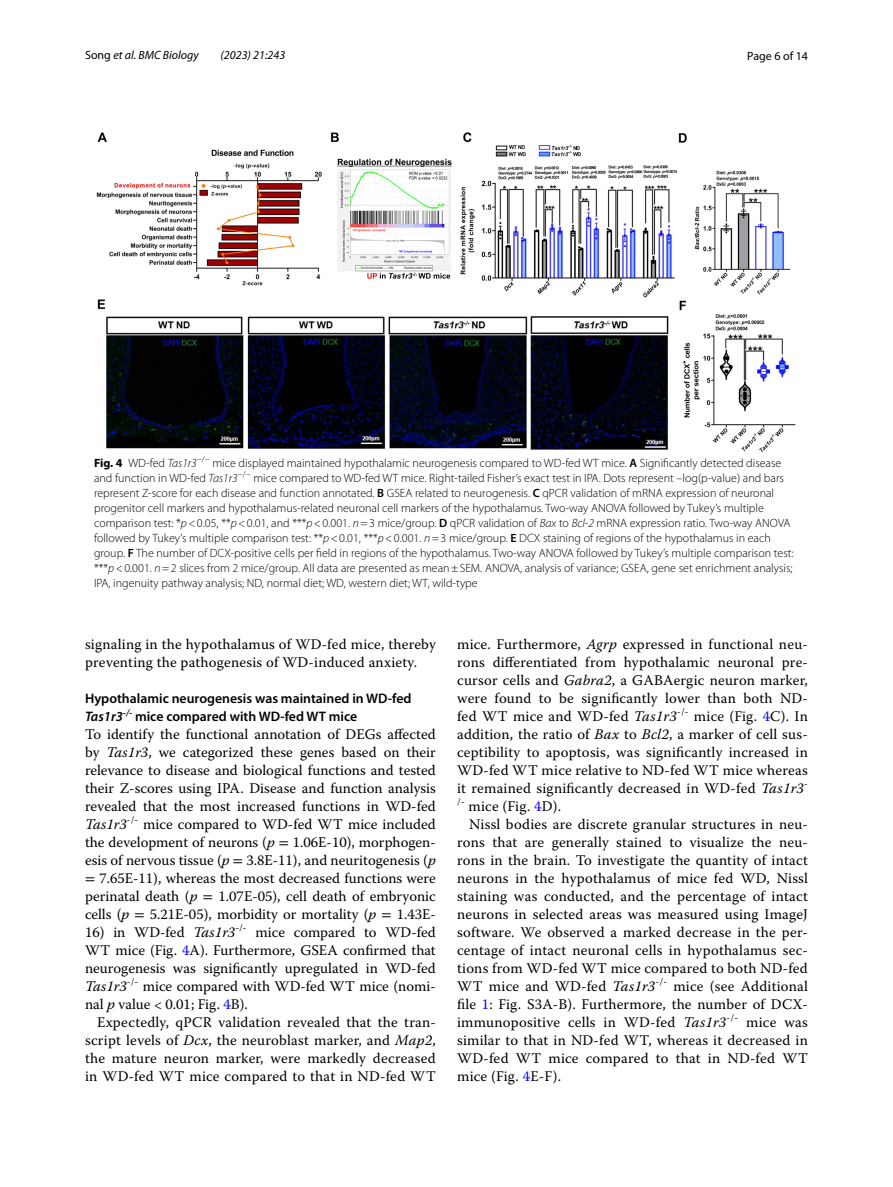
<style>
.page{position:relative;width:893px;height:1187px;background:#fff}
.page>*{position:absolute;margin:0;border:0;box-sizing:border-box;transform-origin:0 0}
.t1{font:14.7px/18px "Warnock Pro";letter-spacing:.015em;color:#000;text-align:justify}
.t2{font:600 13.8px/18px "Myriad Pro";color:#000}
.t3{font:300 12px/15px "Myriad Pro";color:#000}
.t4{font:italic 12px "Myriad Pro";color:#000}
.t5{font:12px "Myriad Pro";color:#000}
.s1{font-style:normal}
.s2{font-weight:700}
.s3{font-style:italic}
.s4{font-weight:600}
.s5{font-family:"STIX"}
.s6{color:#00f}
</style>
<div class="page">
<img style="left:96px;top:133px;width:700px;height:319px">
<p class="t4" style="left:85px;top:48px;width:115px"><span class="s1">Song</span> et al. BMC Biology</p>
<p class="t4" style="left:221px;top:48px;width:66px">(2023) 21:243</p>
<p class="t5" style="left:747px;top:48px;width:62px">Page 6 of 14</p>
<p class="t3" style="left:94px;top:456px;width:701px"><span class="s2">Fig. 4</span> WD-fed <span class="s3">Tas1r3</span><sup>−/−</sup> mice displayed maintained hypothalamic neurogenesis compared to WD-fed WT mice. <span class="s4">A</span> Significantly detected disease and function in WD-fed <span class="s3">Tas1r3</span><sup>−/−</sup> mice compared to WD-fed WT mice. Right-tailed Fisher’s exact test in IPA. Dots represent –log(p-value) and bars represent Z-score for each disease and function annotated. <span class="s4">B</span> GSEA related to neurogenesis. <span class="s4">C</span> qPCR validation of mRNA expression of neuronal progenitor cell markers and hypothalamus-related neuronal cell markers of the hypothalamus. Two-way ANOVA followed by Tukey’s multiple comparison test: *<span class="s3">p</span>&lt;0.05, **<span class="s3">p</span>&lt;0.01, and ***<span class="s3">p</span>&lt;0.001. <span class="s3">n</span>=3 mice/group. <span class="s4">D</span> qPCR validation of <span class="s3">Bax</span> to <span class="s3">Bcl-2</span> mRNA expression ratio<span class="s3">.</span> Two-way ANOVA followed by Tukey’s multiple comparison test: **<span class="s3">p</span>&lt;0.01, ***<span class="s3">p</span>&lt;0.001. <span class="s3">n</span>=3 mice/group. <span class="s4">E</span> DCX staining of regions of the hypothalamus in each group. <span class="s4">F</span> The number of DCX-positive cells per field in regions of the hypothalamus. Two-way ANOVA followed by Tukey’s multiple comparison test: ***<span class="s3">p</span>&lt;0.001. <span class="s3">n</span>=2 slices from 2 mice/group. All data are presented as mean±SEM. ANOVA, analysis of variance; GSEA, gene set enrichment analysis; IPA, ingenuity pathway analysis; ND, normal diet; WD, western diet; WT, wild-type</p>
<p class="t1" style="left:85px;top:635px;width:352px">signaling in the hypothalamus of WD-fed mice, thereby preventing the pathogenesis of WD-induced anxiety.</p>
<p class="t2" style="left:85px;top:689px;width:328px">Hypothalamic neurogenesis was maintained in WD‑fed<br><span class="s3">Tas1r3</span><sup>‑/‑</sup> mice compared with WD‑fed WT mice</p>
<p class="t1" style="left:85px;top:725px;width:352px">To identify the functional annotation of DEGs affected by <span class="s3">Tas1r3</span>, we categorized these genes based on their relevance to disease and biological functions and tested their Z-scores using IPA. Disease and function analysis revealed that the most increased functions in WD-fed <span class="s3">Tas1r3</span><sup>-/-</sup> mice compared to WD-fed WT mice included the development of neurons (<span class="s3">p</span> <span class="s5">=</span> 1.06E-10), morphogen&shy;esis of nervous tissue (<span class="s3">p</span> <span class="s5">=</span> 3.8E-11), and neuritogenesis (<span class="s3">p </span><span class="s5">=</span> 7.65E-11), whereas the most decreased functions were perinatal death (<span class="s3">p</span> <span class="s5">=</span> 1.07E-05), cell death of embryonic cells (<span class="s3">p</span> <span class="s5">=</span> 5.21E-05), morbidity or mortality (<span class="s3">p</span> <span class="s5">=</span> 1.43E-</p>
<p class="t1" style="left:85px;top:923px;width:352px">16) in WD-fed <span class="s3">Tas1r3</span><sup>-/-</sup> mice compared to WD-fed WT mice (Fig. <span class="s6">4</span>A). Furthermore, GSEA confirmed that neurogenesis was significantly upregulated in WD-fed <span class="s3">Tas1r3</span><sup>-/-</sup> mice compared with WD-fed WT mice (nomi&shy;nal <span class="s3">p</span> value &lt; 0.01; Fig. <span class="s6">4</span>B).</p>
<p class="t1" style="left:85px;top:1013px;width:352px;text-indent:12px">Expectedly, qPCR validation revealed that the tran&shy;script levels of <span class="s3">Dcx</span>, the neuroblast marker, and <span class="s3">Map2</span>, the mature neuron marker, were markedly decreased in WD-fed WT mice compared to that in ND-fed WT</p>
<p class="t1" style="left:457px;top:635px;width:352px">mice. Furthermore, <span class="s3">Agrp</span> expressed in functional neu&shy;rons differentiated from hypothalamic neuronal pre&shy;cursor cells and <span class="s3">Gabra2</span>, a GABAergic neuron marker, were found to be significantly lower than both ND&shy;fed WT mice and WD-fed <span class="s3">Tas1r3</span><sup>-/-</sup> mice (Fig. <span class="s6">4</span>C). In addition, the ratio of <span class="s3">Bax</span> to <span class="s3">Bcl2</span>, a marker of cell sus&shy;ceptibility to apoptosis, was significantly increased in WD-fed WT mice relative to ND-fed WT mice whereas it remained significantly decreased in WD-fed <span class="s3">Tas1r3</span><sup>- /-</sup> mice (Fig. <span class="s6">4</span>D).</p>
<p class="t1" style="left:457px;top:815px;width:352px;text-indent:12px">Nissl bodies are discrete granular structures in neu&shy;rons that are generally stained to visualize the neu&shy;rons in the brain. To investigate the quantity of intact neurons in the hypothalamus of mice fed WD, Nissl staining was conducted, and the percentage of intact neurons in selected areas was measured using ImageJ software. We observed a marked decrease in the per&shy;centage of intact neuronal cells in hypothalamus sec&shy;tions from WD-fed WT mice compared to both ND-fed WT mice and WD-fed <span class="s3">Tas1r3</span><sup>-/-</sup> mice (see Additional file <span class="s6">1</span>: Fig. S3A-B). Furthermore, the number of DCX&shy;immunopositive cells in WD-fed <span class="s3">Tas1r3</span><sup>-/-</sup> mice was similar to that in ND-fed WT, whereas it decreased in WD-fed WT mice compared to that in ND-fed WT mice (Fig. <span class="s6">4</span>E-F).</p>
</div>
